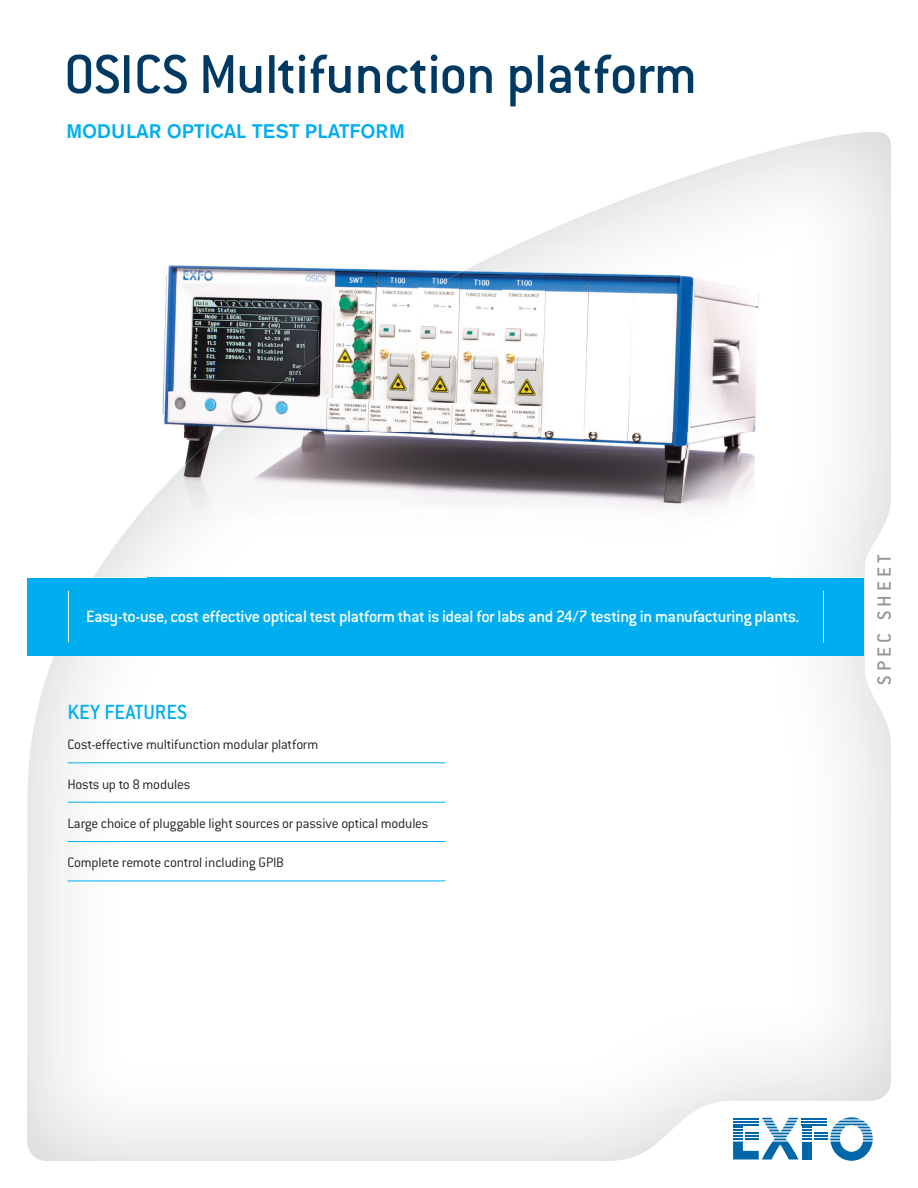
<style>
.page{position:relative;width:918px;height:1188px;background:#fff}
.page>*{position:absolute;margin:0;border:0;box-sizing:border-box;transform-origin:0 0}
.t1{font:500 60px "Conduit ITC";letter-spacing:-.015em;color:#003a62}
.t2{font:500 22.5px "Conduit ITC";color:#00aeef}
.t3{font:500 21px "Conduit ITC";letter-spacing:.2em;color:#939598}
.t4{font:500 19.5px "Akzidenz Grotesk BE";color:#00aeef}
.t5{font:500 18px "Conduit ITC";letter-spacing:-.025em;color:#fff}
.t6{font:300 15px "Conduit ITC";letter-spacing:-.015em;color:#231f20}
</style>
<div class="page">
<img style="left:536px;top:194px;width:101px;height:52px">
<img style="left:515px;top:236px;width:21px;height:10px">
<img style="left:27px;top:656px;width:458px;height:454px">
<img style="left:94px;top:506px;width:53px;height:72px">
<svg style="left:733px;top:1117px;width:140px;height:44px"></svg>
<div style="left:27px;top:578px;width:837px;height:78px;background:#00aeef"></div>
<hr style="left:823px;top:591px;width:1px;height:51px;background:#fff">
<hr style="left:68px;top:591px;width:1px;height:51px;background:#fff">
<hr style="left:68px;top:763px;width:378px;height:1px;background:#00aeef">
<hr style="left:68px;top:802px;width:378px;height:1px;background:#00aeef">
<hr style="left:68px;top:841px;width:378px;height:1px;background:#00aeef">
<hr style="left:68px;top:881px;width:378px;height:1px;background:#00aeef">
<img style="left:147px;top:432px;width:624px;height:146px">
<img style="left:164px;top:265px;width:256px;height:74px">
<img style="left:162px;top:339px;width:142px;height:93px">
<img style="left:304px;top:339px;width:16px;height:16px">
<img style="left:420px;top:246px;width:340px;height:186px">
<img style="left:320px;top:294px;width:100px;height:138px">
<img style="left:270px;top:355px;width:50px;height:77px">
<img style="left:220px;top:391px;width:50px;height:41px">
<h1 class="t1" style="left:64px;top:40px;width:635px">OSICS Multifunction platform</h1>
<h3 class="t4" style="left:66px;top:119px;width:340px">MODULAR OPTICAL TEST PLATFORM</h3>
<p class="t5" style="left:86px;top:606px;width:715px">Easy-to-use, cost effective optical test platform that is ideal for labs and 24/7 testing in manufacturing plants.</p>
<h2 class="t2" style="left:68px;top:700px;width:121px">KEY FEATURES</h2>
<p class="t6" style="left:68px;top:736px;width:252px">Cost-effective multifunction modular platform</p>
<p class="t6" style="left:68px;top:776px;width:124px">Hosts up to 8 modules</p>
<p class="t6" style="left:68px;top:815px;width:363px">Large choice of pluggable light sources or passive optical modules</p>
<p class="t6" style="left:68px;top:854px;width:218px">Complete remote control including GPIB</p>
<h3 class="t3" style="left:873px;top:685px;width:132px;rotate:-90deg">SPEC SHEET</h3>
</div>
